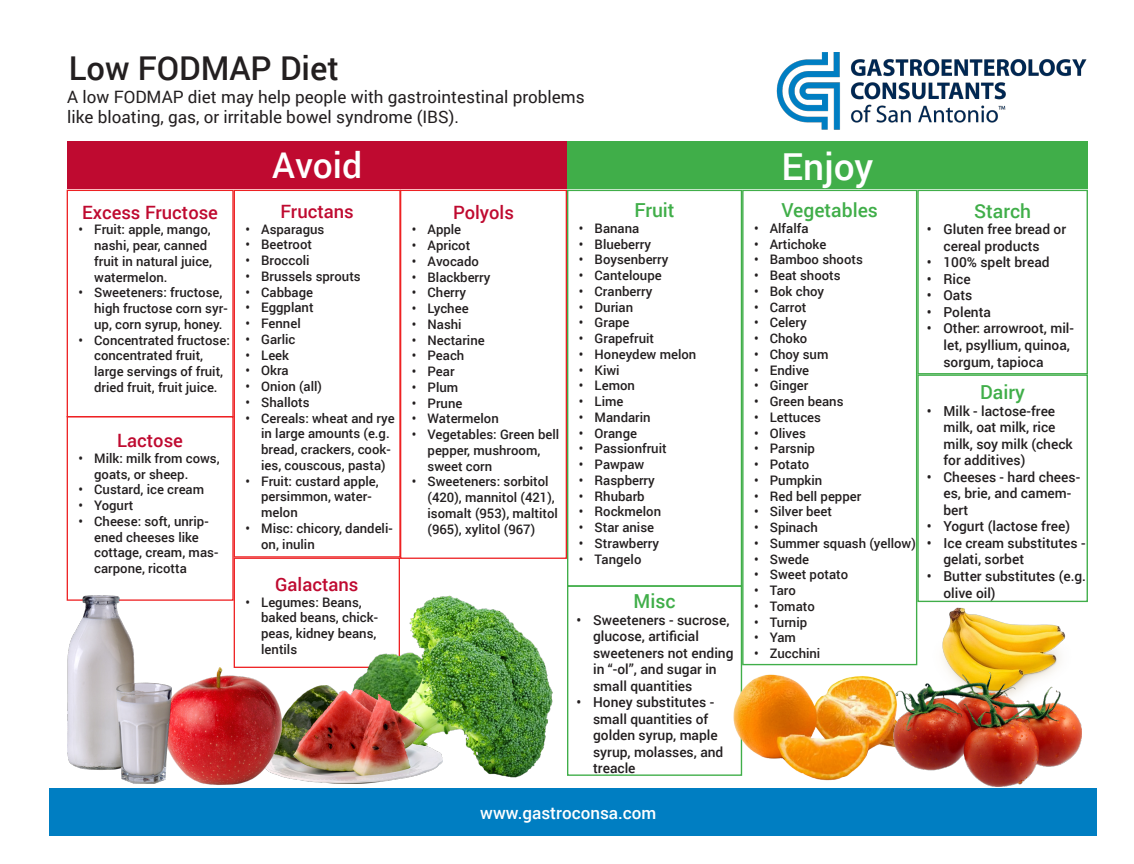
<style>
.page{position:relative;width:1134px;height:864px;background:#fff}
.page>*{position:absolute;margin:0;border:0;box-sizing:border-box;transform-origin:0 0}
.t1{font:500 37.2px "Roboto";color:#fff}
.t2{font:500 35.4px "Roboto";color:#fff}
.t3{font:500 32.85px "Roboto";color:#231f20}
.t4{font:500 19.35px "Roboto";color:#40ae49}
.t5{font:500 18.45px "Roboto";color:#bf0a30}
.t6{font:17.1px/20.5px "Roboto";color:#231f20}
.t7{font:500 17.1px "Roboto";color:#fff}
.t8{font:500 13.8px/16.5px "Roboto";color:#231f20}
.t9{font:500 13.2px/15.8px "Roboto";color:#231f20}
.s1{color:#fff}
</style>
<div class="page">
<div style="left:67px;top:141px;width:500px;height:47px;background:#bf0a30"></div>
<div style="left:67px;top:416px;width:167px;height:185px;border:1px solid #ee2123"></div>
<div style="left:234px;top:558px;width:166px;height:110px;border:1px solid #ee2123"></div>
<div style="left:67px;top:190px;width:167px;height:227px;border:1px solid #ee2123"></div>
<div style="left:234px;top:190px;width:167px;height:368px;border:1px solid #ee2123"></div>
<div style="left:400px;top:190px;width:167px;height:369px;border:1px solid #ee2123"></div>
<div style="left:49px;top:789px;width:1048px;height:47px;background:#007ec2"></div>
<img style="left:777px;top:52px;width:310px;height:78px">
<div style="left:567px;top:141px;width:521px;height:47px;background:#40ae49"></div>
<div style="left:567px;top:190px;width:175px;height:397px;border:1px solid #40ae49"></div>
<div style="left:742px;top:190px;width:175px;height:475px;border:1px solid #40ae49"></div>
<div style="left:917px;top:374px;width:171px;height:228px;border:1px solid #40ae49"></div>
<div style="left:917px;top:190px;width:171px;height:184px;border:1px solid #40ae49"></div>
<div style="left:567px;top:585px;width:175px;height:191px;border:1px solid #40ae49"></div>
<img style="left:930px;top:600px;width:146px;height:72px">
<img style="left:346px;top:590px;width:207px;height:188px">
<img style="left:727px;top:666px;width:167px;height:115px">
<img style="left:894px;top:672px;width:187px;height:114px">
<img style="left:292px;top:686px;width:150px;height:98px">
<img style="left:150px;top:655px;width:142px;height:134px">
<img style="left:68px;top:595px;width:104px;height:189px">
<p class="t3" style="left:69px;top:45px;width:272px">Low FODMAP Diet</p>
<p class="t6" style="left:67px;top:86px;width:519px">A low FODMAP diet may help people with gastrointestinal problems like bloating, gas, or irritable bowel syndrome (IBS).<span class="s1">.s</span></p>
<p class="t2" style="left:272px;top:141px;width:91px">Avoid</p>
<p class="t5" style="left:82px;top:199px;width:137px">Excess Fructose</p>
<p class="t9" style="left:94px;top:221px;width:119px;text-indent:-16px">• Fruit: apple, mango, nashi, pear, canned fruit in natural juice, watermelon.</p>
<p class="t9" style="left:94px;top:284px;width:135px;text-indent:-16px">• Sweeteners: fructose, high fructose corn syr&shy;up, corn syrup, honey.</p>
<p class="t9" style="left:94px;top:332px;width:137px;text-indent:-16px">• Concentrated fructose: concentrated fruit, large servings of fruit, dried fruit, fruit juice.</p>
<p class="t5" style="left:117px;top:428px;width:67px">Lactose</p>
<p class="t9" style="left:94px;top:450px;width:127px;text-indent:-16px">• Milk: milk from cows, goats, or sheep.</p>
<p class="t9" style="left:78px;top:481px;width:127px">• Custard, ice cream</p>
<p class="t9" style="left:78px;top:497px;width:56px">• Yogurt</p>
<p class="t9" style="left:94px;top:513px;width:126px;text-indent:-16px">• Cheese: soft, unrip&shy;ened cheeses like cottage, cream, mas&shy;carpone, ricotta</p>
<p class="t5" style="left:281px;top:198px;width:75px">Fructans</p>
<p class="t9" style="left:245px;top:221px;width:80px">• Asparagus</p>
<p class="t9" style="left:245px;top:236px;width:68px">• Beetroot</p>
<p class="t9" style="left:245px;top:252px;width:66px">• Broccoli</p>
<p class="t9" style="left:245px;top:268px;width:117px">• Brussels sprouts</p>
<p class="t9" style="left:245px;top:284px;width:69px">• Cabbage</p>
<p class="t9" style="left:245px;top:299px;width:70px">• Eggplant</p>
<p class="t9" style="left:245px;top:315px;width:57px">• Fennel</p>
<p class="t9" style="left:245px;top:331px;width:51px">• Garlic</p>
<p class="t9" style="left:245px;top:347px;width:45px">• Leek</p>
<p class="t9" style="left:245px;top:362px;width:45px">• Okra</p>
<p class="t9" style="left:245px;top:378px;width:78px">• Onion (all)</p>
<p class="t9" style="left:245px;top:394px;width:66px">• Shallots</p>
<p class="t9" style="left:261px;top:410px;width:135px;text-indent:-16px">• Cereals: wheat and rye in large amounts (e.g. bread, crackers, cook&shy;ies, couscous, pasta)</p>
<p class="t9" style="left:261px;top:473px;width:119px;text-indent:-16px">• Fruit: custard apple, persimmon, water&shy;melon</p>
<p class="t9" style="left:261px;top:520px;width:133px;text-indent:-16px">• Misc: chicory, dandeli&shy;on, inulin</p>
<p class="t5" style="left:275px;top:571px;width:85px">Galactans</p>
<p class="t9" style="left:261px;top:594px;width:118px;text-indent:-16px">• Legumes: Beans, baked beans, chick&shy;peas, kidney beans, lentils</p>
<p class="t5" style="left:453px;top:199px;width:62px">Polyols</p>
<p class="t9" style="left:412px;top:221px;width:51px">• Apple</p>
<p class="t9" style="left:412px;top:237px;width:60px">• Apricot</p>
<p class="t9" style="left:412px;top:253px;width:69px">• Avocado</p>
<p class="t9" style="left:412px;top:268px;width:80px">• Blackberry</p>
<p class="t9" style="left:412px;top:284px;width:56px">• Cherry</p>
<p class="t9" style="left:412px;top:300px;width:58px">• Lychee</p>
<p class="t9" style="left:412px;top:316px;width:51px">• Nashi</p>
<p class="t9" style="left:412px;top:331px;width:74px">• Nectarine</p>
<p class="t9" style="left:412px;top:347px;width:54px">• Peach</p>
<p class="t9" style="left:412px;top:363px;width:44px">• Pear</p>
<p class="t9" style="left:412px;top:379px;width:48px">• Plum</p>
<p class="t9" style="left:412px;top:394px;width:52px">• Prune</p>
<p class="t9" style="left:412px;top:410px;width:88px">• Watermelon</p>
<p class="t9" style="left:428px;top:426px;width:133px;text-indent:-16px">• Vegetables: Green bell pepper, mushroom, sweet corn</p>
<p class="t9" style="left:428px;top:473px;width:132px;text-indent:-16px">• Sweeteners: sorbitol (420), mannitol (421), isomalt (953), maltitol (965), xylitol (967)</p>
<p class="t4" style="left:634px;top:197px;width:42px">Fruit</p>
<p class="t9" style="left:579px;top:220px;width:62px">• Banana</p>
<p class="t9" style="left:579px;top:236px;width:74px">• Blueberry</p>
<p class="t9" style="left:579px;top:251px;width:91px">• Boysenberry</p>
<p class="t9" style="left:579px;top:267px;width:84px">• Canteloupe</p>
<p class="t9" style="left:579px;top:283px;width:75px">• Cranberry</p>
<p class="t9" style="left:579px;top:299px;width:56px">• Durian</p>
<p class="t9" style="left:579px;top:314px;width:52px">• Grape</p>
<p class="t9" style="left:579px;top:330px;width:77px">• Grapefruit</p>
<p class="t9" style="left:579px;top:346px;width:119px">• Honeydew melon</p>
<p class="t9" style="left:579px;top:362px;width:42px">• Kiwi</p>
<p class="t9" style="left:579px;top:377px;width:58px">• Lemon</p>
<p class="t9" style="left:579px;top:393px;width:46px">• Lime</p>
<p class="t9" style="left:579px;top:409px;width:73px">• Mandarin</p>
<p class="t9" style="left:579px;top:425px;width:60px">• Orange</p>
<p class="t9" style="left:579px;top:440px;width:89px">• Passionfruit</p>
<p class="t9" style="left:579px;top:456px;width:67px">• Pawpaw</p>
<p class="t9" style="left:579px;top:472px;width:78px">• Raspberry</p>
<p class="t9" style="left:579px;top:488px;width:67px">• Rhubarb</p>
<p class="t9" style="left:579px;top:503px;width:84px">• Rockmelon</p>
<p class="t9" style="left:579px;top:519px;width:77px">• Star anise</p>
<p class="t9" style="left:579px;top:535px;width:82px">• Strawberry</p>
<p class="t9" style="left:579px;top:551px;width:64px">• Tangelo</p>
<p class="t4" style="left:634px;top:588px;width:44px">Misc</p>
<p class="t8" style="left:593px;top:611px;width:142px;text-indent:-17px">• Sweeteners - sucrose, glucose, artificial sweeteners not ending in “-ol”, and sugar in small quantities</p>
<p class="t8" style="left:593px;top:694px;width:132px;text-indent:-17px">• Honey substitutes - small quantities of golden syrup, maple syrup, molasses, and treacle</p>
<p class="t7" style="left:480px;top:801px;width:178px">www.gastroconsa.com</p>
<p class="t1" style="left:781px;top:141px;width:93px">Enjoy</p>
<p class="t4" style="left:782px;top:197px;width:98px">Vegetables</p>
<p class="t9" style="left:754px;top:220px;width:56px">• Alfalfa</p>
<p class="t9" style="left:754px;top:235px;width:74px">• Artichoke</p>
<p class="t9" style="left:754px;top:251px;width:110px">• Bamboo shoots</p>
<p class="t9" style="left:754px;top:267px;width:88px">• Beat shoots</p>
<p class="t9" style="left:754px;top:283px;width:72px">• Bok choy</p>
<p class="t9" style="left:754px;top:298px;width:54px">• Carrot</p>
<p class="t9" style="left:754px;top:314px;width:54px">• Celery</p>
<p class="t9" style="left:754px;top:330px;width:55px">• Choko</p>
<p class="t9" style="left:754px;top:346px;width:76px">• Choy sum</p>
<p class="t9" style="left:754px;top:362px;width:57px">• Endive</p>
<p class="t9" style="left:754px;top:377px;width:56px">• Ginger</p>
<p class="t9" style="left:754px;top:393px;width:91px">• Green beans</p>
<p class="t9" style="left:754px;top:409px;width:69px">• Lettuces</p>
<p class="t9" style="left:754px;top:425px;width:53px">• Olives</p>
<p class="t9" style="left:754px;top:440px;width:62px">• Parsnip</p>
<p class="t9" style="left:754px;top:456px;width:57px">• Potato</p>
<p class="t9" style="left:754px;top:472px;width:70px">• Pumpkin</p>
<p class="t9" style="left:754px;top:488px;width:109px">• Red bell pepper</p>
<p class="t9" style="left:754px;top:503px;width:80px">• Silver beet</p>
<p class="t9" style="left:754px;top:519px;width:65px">• Spinach</p>
<p class="t9" style="left:754px;top:535px;width:163px">• Summer squash (yellow)</p>
<p class="t9" style="left:754px;top:551px;width:57px">• Swede</p>
<p class="t9" style="left:754px;top:566px;width:96px">• Sweet potato</p>
<p class="t9" style="left:754px;top:582px;width:43px">• Taro</p>
<p class="t9" style="left:754px;top:598px;width:62px">• Tomato</p>
<p class="t9" style="left:754px;top:614px;width:55px">• Turnip</p>
<p class="t9" style="left:754px;top:629px;width:43px">• Yam</p>
<p class="t9" style="left:754px;top:645px;width:68px">• Zucchini</p>
<p class="t4" style="left:974px;top:197px;width:59px">Starch</p>
<p class="t8" style="left:943px;top:221px;width:124px;text-indent:-17px">• Gluten free bread or cereal products</p>
<p class="t8" style="left:927px;top:254px;width:124px">• 100% spelt bread</p>
<p class="t8" style="left:927px;top:270px;width:45px">• Rice</p>
<p class="t8" style="left:927px;top:287px;width:47px">• Oats</p>
<p class="t8" style="left:927px;top:303px;width:66px">• Polenta</p>
<p class="t8" style="left:943px;top:320px;width:132px;text-indent:-17px">• Other: arrowroot, mil&shy;let, psyllium, quinoa, sorgum, tapioca</p>
<p class="t4" style="left:980px;top:379px;width:46px">Dairy</p>
<p class="t8" style="left:943px;top:402px;width:131px;text-indent:-17px">• Milk - lactose-free milk, oat milk, rice milk, soy milk (check for additives)</p>
<p class="t8" style="left:943px;top:468px;width:138px;text-indent:-17px">• Cheeses - hard chees&shy;es, brie, and camem&shy;bert</p>
<p class="t8" style="left:927px;top:518px;width:145px">• Yogurt (lactose free)</p>
<p class="t8" style="left:943px;top:534px;width:144px;text-indent:-17px">• Ice cream substitutes - gelati, sorbet</p>
<p class="t8" style="left:943px;top:567px;width:144px;text-indent:-17px">• Butter substitutes (e.g. olive oil)</p>
</div>
